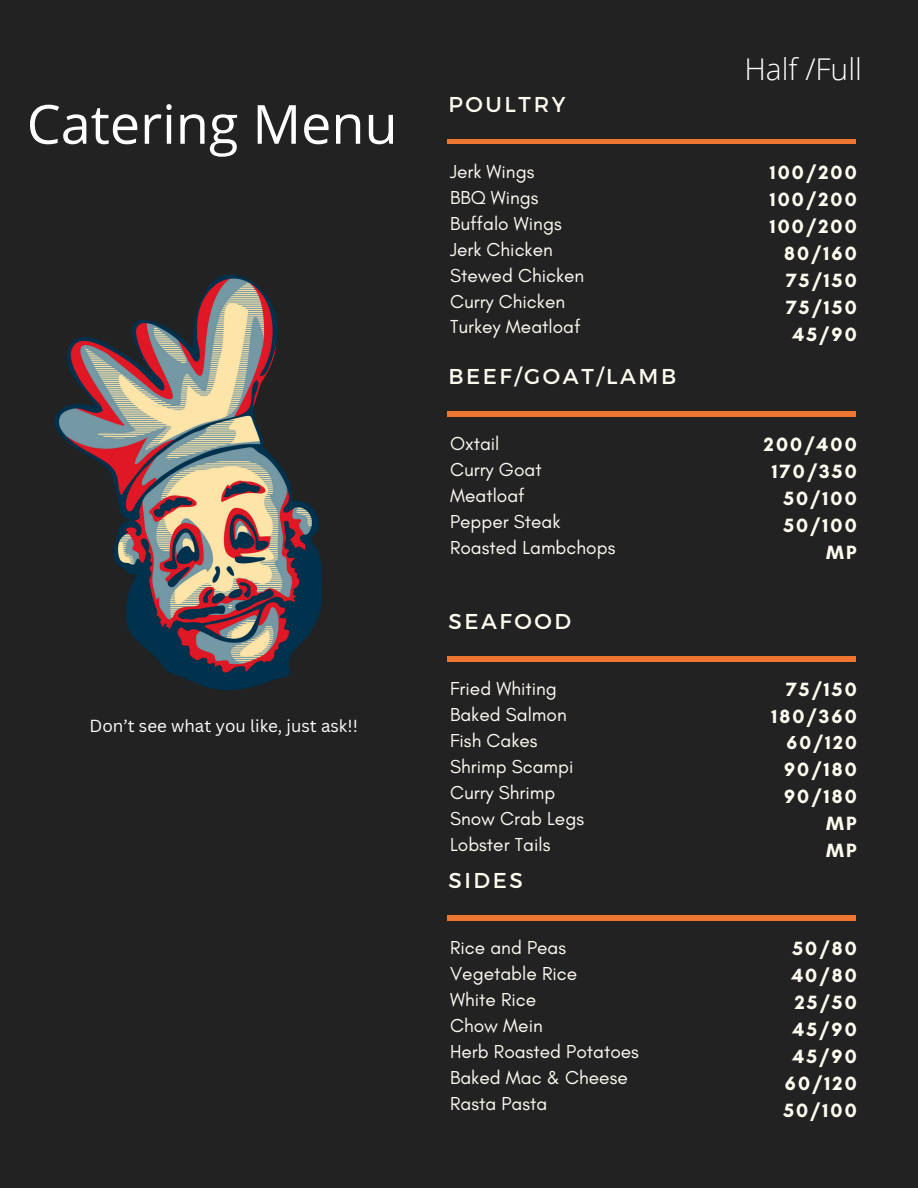
<style>
.page{position:relative;width:918px;height:1188px;background:#222}
.page>*{position:absolute;margin:0;border:0;box-sizing:border-box;transform-origin:0 0}
.t1{font:54px "Open Sans";color:#fff}
.t2{font:300 30px "Open Sans";color:#fff}
.t3{font:21.45px "Montserrat";letter-spacing:.12em;color:#fffdf1}
.t4{font:700 19.5px/27px "Glacial Indifference";letter-spacing:.11em;color:#fffdf1;text-align:right}
.t5{font:19.2px/25.8px "Glacial Indifference";color:#fffbf4}
.t6{font:700 19.2px "Glacial Indifference";color:#fffdf1}
.t7{font:16.95px "Canva Sans";color:#fff}
</style>
<div class="page">
<div style="left:447px;top:139px;width:408px;height:5px;background:#ef7631"></div>
<hr style="left:447px;top:412px;width:408px;height:4px;background:#ef7631">
<hr style="left:447px;top:657px;width:408px;height:4px;background:#ef7631">
<hr style="left:447px;top:916px;width:408px;height:4px;background:#ef7631">
<img style="left:54px;top:274px;width:268px;height:416px">
<p class="t1" style="left:27px;top:86px;width:372px">Catering Menu</p>
<h6 class="t7" style="left:90px;top:714px;width:270px">Don’t see what you like, just ask!!</h6>
<h1 class="t3" style="left:449px;top:91px;width:118px">POULTRY</h1>
<h3 class="t2" style="left:744px;top:48px;width:119px">Half /Full</h3>
<p class="t5" style="left:450px;top:159px;width:136px">Jerk Wings<br>BBQ Wings<br>Buffalo Wings<br>Jerk Chicken<br>Stewed Chicken<br>Curry Chicken<br>Turkey Meatloaf</p>
<p class="t4" style="left:770px;top:159px;width:89px">100/200<br>100/200<br>100/200<br>80/160<br>75/150<br>75/150<br>45/90</p>
<h2 class="t3" style="left:449px;top:363px;width:229px">BEEF/GOAT/LAMB</h2>
<h4 class="t5" style="left:450px;top:431px;width:167px">Oxtail<br>Curry Goat<br>Meatloaf<br>Pepper Steak<br>Roasted Lambchops</h4>
<p class="t4" style="left:764px;top:431px;width:95px">200/400<br>170/350<br>50/100<br>50/100<br>MP</p>
<h5 class="t3" style="left:449px;top:608px;width:124px">SEAFOOD</h5>
<h6 class="t5" style="left:450px;top:676px;width:136px">Fried Whiting<br>Baked Salmon<br>Fish Cakes<br>Shrimp Scampi<br>Curry Shrimp<br>Snow Crab Legs<br>Lobster Tails</h6>
<h4 class="t4" style="left:771px;top:676px;width:87px">75/150<br>180/360</h4>
<h4 class="t6" style="left:786px;top:731px;width:72px">60/120</h4>
<h4 class="t4" style="left:784px;top:756px;width:74px">90/180<br>90/180<br>MP<br>MP</h4>
<p class="t3" style="left:449px;top:867px;width:76px">SIDES</p>
<h3 class="t5" style="left:450px;top:935px;width:190px">Rice and Peas<br>Vegetable Rice<br>White Rice<br>Chow Mein<br>Herb Roasted Potatoes<br>Baked Mac &amp; Cheese<br>Rasta Pasta</h3>
<h6 class="t4" style="left:783px;top:935px;width:75px;text-align:center">50/80<br>40/80<br>25/50<br>45/90<br>45/90<br>60/120<br>50/100</h6>
</div>
